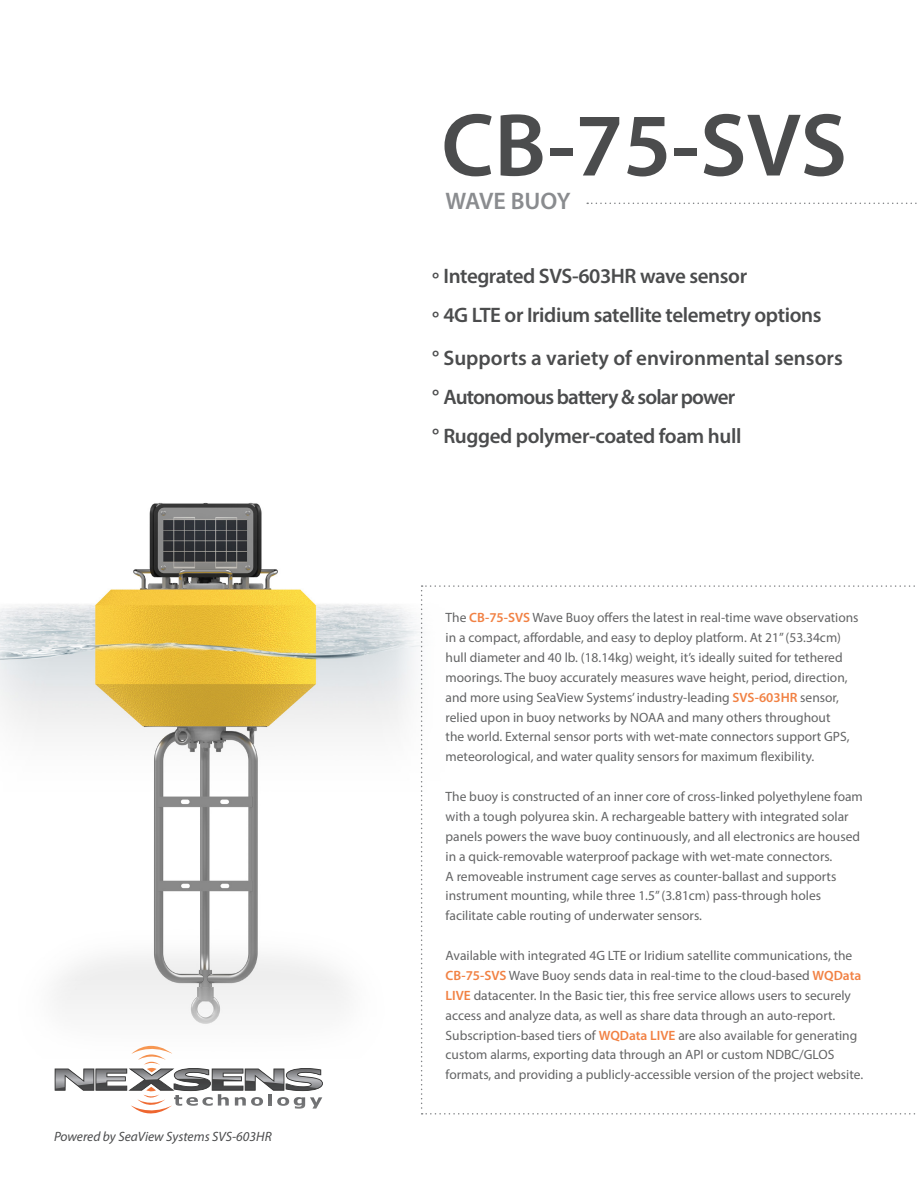
<style>
.page{position:relative;width:918px;height:1188px;background:#fff}
.page>*{position:absolute;margin:0;border:0;box-sizing:border-box;transform-origin:0 0}
.t1{font:600 90px "Myriad Pro";color:#4b4c4d}
.t2{font:600 24px "Myriad Pro";letter-spacing:-.015em;color:#8a8c8f}
.t3{font:600 21px "Myriad Pro";letter-spacing:-.02em;color:#4b4c4d}
.t4{font:600 21px "Myriad Pro";color:#4b4c4d}
.t5{font:600 21px "Myriad Pro";letter-spacing:-.04em;color:#4b4c4d}
.t6{font:13.5px/19.8px "Myriad Pro";color:#4b4c4d}
.t7{font:italic 13.5px "Myriad Pro";color:#4b4c4d}
.s1{font-weight:600;color:#ef6e27}
</style>
<div class="page">
<img style="left:0;top:502px;width:421px;height:474px">
<svg style="left:587px;top:203px;width:330px;height:1px"></svg>
<svg style="left:421px;top:585px;width:495px;height:530px"></svg>
<svg style="left:55px;top:1045px;width:268px;height:69px"></svg>
<p class="t7" style="left:54px;top:1128px;width:219px">Powered by SeaView Systems SVS-603HR</p>
<p class="t1" style="left:441px;top:88px;width:407px">CB-75-SVS</p>
<p class="t2" style="left:446px;top:185px;width:126px">WAVE BUOY</p>
<p class="t3" style="left:432px;top:262px;width:317px">° Integrated SVS-603HR wave sensor</p>
<p class="t3" style="left:432px;top:301px;width:391px">° 4G LTE or Iridium satellite telemetry options</p>
<p class="t4" style="left:432px;top:345px;width:412px">° Supports a variety of environmental sensors</p>
<p class="t5" style="left:432px;top:384px;width:305px">° Autonomous battery &amp; solar power</p>
<p class="t3" style="left:432px;top:423px;width:311px">° Rugged polymer-coated foam hull</p>
<p class="t6" style="left:446px;top:608px;width:415px">The <span class="s1">CB-75-SVS</span> Wave Buoy offers the latest in real-time wave observations in a compact, affordable, and easy to deploy platform. At 21” (53.34cm) hull diameter and 40 lb. (18.14kg) weight, it’s ideally suited for tethered moorings. The buoy accurately measures wave height, period, direction, and more using SeaView Systems’ industry-leading <span class="s1">SVS-603HR</span> sensor, relied upon in buoy networks by NOAA and many others throughout<br>the world. External sensor ports with wet-mate connectors support GPS, meteorological, and water quality sensors for maximum flexibility.</p>
<p class="t6" style="left:446px;top:786px;width:419px">The buoy is constructed of an inner core of cross-linked polyethylene foam with a tough polyurea skin. A rechargeable battery with integrated solar panels powers the wave buoy continuously, and all electronics are housed in a quick-removable waterproof package with wet-mate connectors.<br>A removeable instrument cage serves as counter-ballast and supports instrument mounting, while three 1.5” (3.81cm) pass-through holes facilitate cable routing of underwater sensors.</p>
<p class="t6" style="left:446px;top:945px;width:419px">Available with integrated 4G LTE or Iridium satellite communications, the <span class="s1">CB-75-SVS</span> Wave Buoy sends data in real-time to the cloud-based <span class="s1">WQData LIVE</span> datacenter. In the Basic tier, this free service allows users to securely access and analyze data, as well as share data through an auto-report.<br>Subscription-based tiers of <span class="s1">WQData LIVE</span> are also available for generating custom alarms, exporting data through an API or custom NDBC/GLOS formats, and providing a publicly-accessible version of the project website.</p>
</div>
